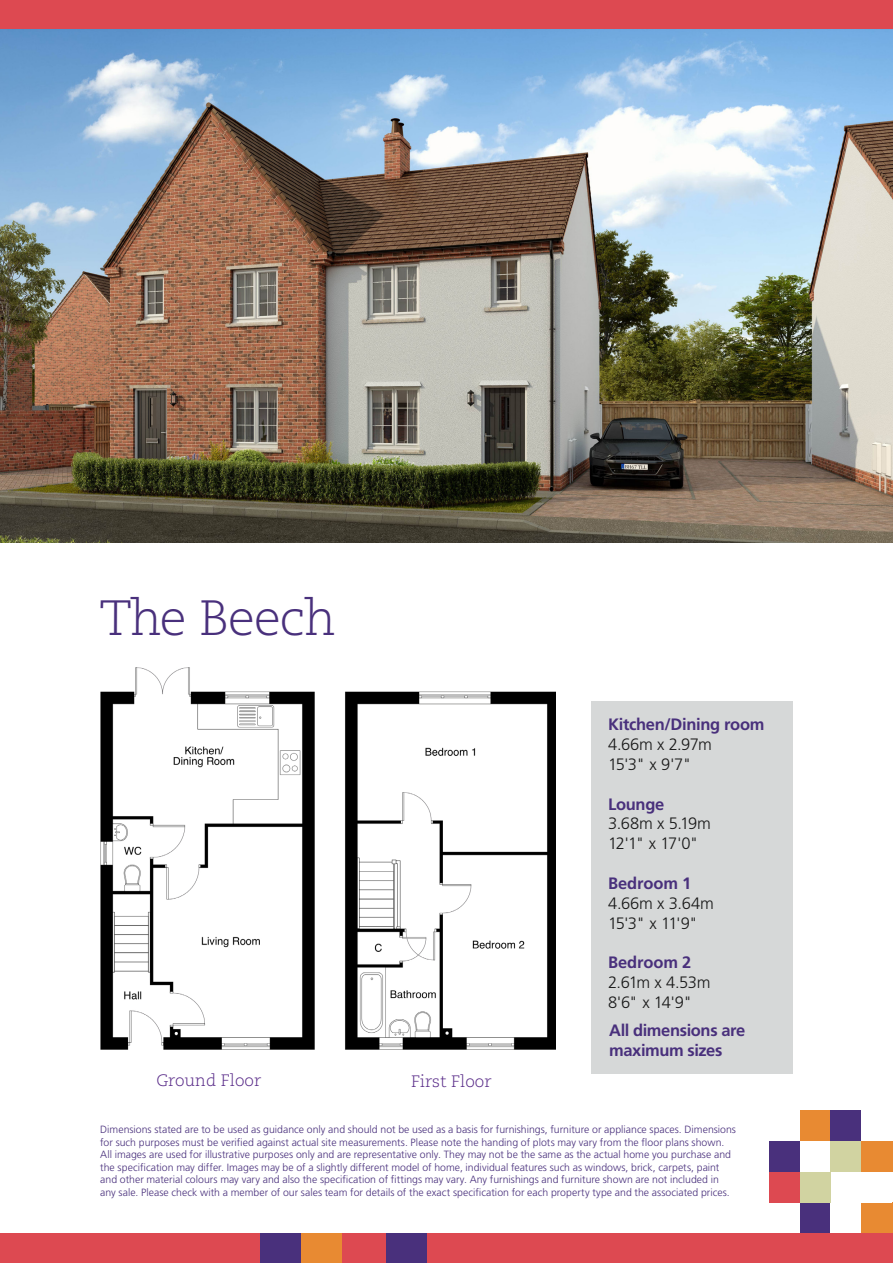
<style>
.page{position:relative;width:893px;height:1263px;background:#fff}
.page>*{position:absolute;margin:0;border:0;box-sizing:border-box;transform-origin:0 0}
.t1{font:300 49.5px "Caecilia LT Pro 45";letter-spacing:-.02em;color:#49307c}
.t2{font:700 16.5px/19.8px "Frutiger LT Pro";letter-spacing:-.02em;color:#49307c}
.t3{font:300 16.5px/19.8px "Frutiger LT Pro";letter-spacing:-.035em;color:#1a1a1a}
.t4{font:300 16.5px/19.8px "Frutiger LT Pro";letter-spacing:-.01em;color:#1a1a1a}
.t5{font:300 16.5px "Caecilia LT Pro 45";color:#572987}
.t6{font:300 10.5px/12.6px "Frutiger LT Pro";color:#49307c}
</style>
<div class="page">
<div style="left:800px;top:1110px;width:31px;height:31px;background:#e88a32"></div>
<div style="left:769px;top:1141px;width:31px;height:31px;background:#49307c"></div>
<div style="left:769px;top:1172px;width:31px;height:30px;background:#dd4951"></div>
<div style="left:800px;top:1202px;width:31px;height:31px;background:#49307c"></div>
<div style="left:831px;top:1110px;width:30px;height:31px;background:#49307c"></div>
<div style="left:861px;top:1202px;width:32px;height:31px;background:#e88a32"></div>
<div style="left:861px;top:1141px;width:32px;height:31px;background:#e88a32"></div>
<div style="left:800px;top:1172px;width:31px;height:30px;background:#d1d3a1"></div>
<div style="left:831px;top:1141px;width:30px;height:31px;background:#d1d3a1"></div>
<div style="left:0;top:0;width:893px;height:30px;background:#dd4951"></div>
<div style="left:0;top:1233px;width:893px;height:30px;background:#dd4951"></div>
<div style="left:260px;top:1233px;width:41px;height:30px;background:#49307c"></div>
<div style="left:301px;top:1233px;width:40px;height:30px;background:#e88a32"></div>
<div style="left:386px;top:1233px;width:40px;height:30px;background:#49307c"></div>
<img style="left:0;top:30px;width:892px;height:512px">
<img style="left:892px;top:30px;width:1px;height:512px">
<div style="left:591px;top:702px;width:201px;height:372px;background:#d6d8d8"></div>
<img style="left:100px;top:667px;width:456px;height:383px">
<h1 class="t1" style="left:99px;top:586px;width:239px">The Beech</h1>
<h2 class="t5" style="left:156px;top:1070px;width:106px">Ground Floor</h2>
<h2 class="t5" style="left:411px;top:1071px;width:82px">First Floor</h2>
<h2 class="t2" style="left:608px;top:715px;width:158px">Kitchen/Dining room</h2>
<h2 class="t3" style="left:608px;top:735px;width:105px">4.66m x 2.97m<br>15'3" x 9'7"</h2>
<h2 class="t2" style="left:608px;top:794px;width:58px">Lounge</h2>
<h2 class="t3" style="left:608px;top:814px;width:104px">3.68m x 5.19m<br>12'1" x 17'0"</h2>
<h2 class="t2" style="left:608px;top:873px;width:85px">Bedroom 1</h2>
<h2 class="t4" style="left:608px;top:893px;width:107px">4.66m x 3.64m<br>15'3" x 11'9"</h2>
<h2 class="t2" style="left:608px;top:953px;width:85px">Bedroom 2</h2>
<h2 class="t3" style="left:608px;top:973px;width:104px">2.61m x 4.53m<br>8'6" x 14'9"</h2>
<h2 class="t2" style="left:609px;top:1020px;width:138px">All dimensions are maximum sizes</h2>
<p class="t6" style="left:100px;top:1123px;width:637px">Dimensions stated are to be used as guidance only and should not be used as a basis for furnishings, furniture or appliance spaces. Dimensions for such purposes must be verified against actual site measurements. Please note the handing of plots may vary from the floor plans shown.<br>All images are used for illustrative purposes only and are representative only. They may not be the same as the actual home you purchase and the specification may differ. Images may be of a slightly different model of home, individual features such as windows, brick, carpets, paint and other material colours may vary and also the specification of fittings may vary. Any furnishings and furniture shown are not included in any sale. Please check with a member of our sales team for details of the exact specification for each property type and the associated prices.</p>
</div>
